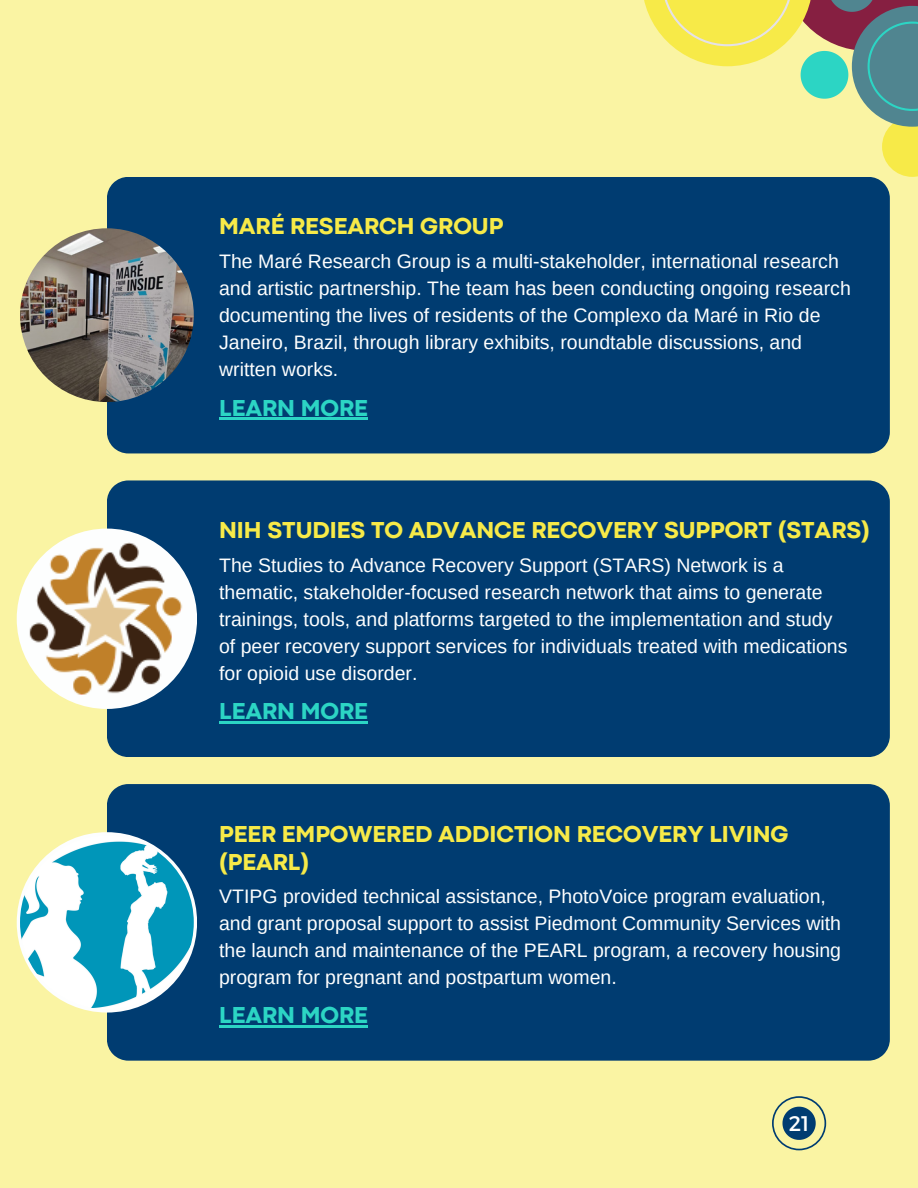
<style>
.page{position:relative;width:918px;height:1188px;background:#faf4a3}
.page>*{position:absolute;margin:0;border:0;box-sizing:border-box;transform-origin:0 0}
.t1{font:800 24px/28.2px "Codec Pro";color:#f7ea48}
.t2{font:800 24px "Codec Pro";color:#2cd5c4}
.t3{font:21.15px "Montserrat";color:#fdfefe}
.t4{font:19.5px/27px "Arimo";color:#fdfefe}
</style>
<div class="page">
<div style="left:107px;top:177px;width:783px;height:276px;background:#003c71"></div>
<img style="left:20px;top:228px;width:174px;height:174px;border-radius:50%">
<svg style="left:772px;top:1096px;width:54px;height:54px"></svg>
<div style="left:107px;top:480px;width:783px;height:277px;background:#003c71"></div>
<div style="left:17px;top:529px;width:180px;height:180px;background:#fdfefe;border-radius:50%"></div>
<img style="left:20px;top:532px;width:174px;height:174px;border-radius:50%">
<div style="left:107px;top:784px;width:783px;height:277px;background:#003c71"></div>
<svg style="left:17px;top:832px;width:180px;height:181px;background:#f2f6f6"></svg>
<img style="left:20px;top:835px;width:174px;height:174px;border-radius:50%">
<hr style="left:219px;top:418px;width:149px;height:2px;background:#2cd5c4">
<hr style="left:219px;top:721px;width:149px;height:3px;background:#2cd5c4">
<hr style="left:219px;top:1025px;width:149px;height:2px;background:#2cd5c4">
<svg style="left:644px;top:0;width:274px;height:176px"></svg>
<p class="t1" style="left:219px;top:214px;width:286px">MARÉ RESEARCH GROUP</p>
<h1 class="t4" style="left:219px;top:248px;width:633px">The Maré Research Group is a multi-stakeholder, international research and artistic partnership. The team has been conducting ongoing research documenting the lives of residents of the Complexo da Maré in Rio de Janeiro, Brazil, through library exhibits, roundtable discussions, and written works.</h1>
<p class="t2" style="left:219px;top:399px;width:150px">LEARN MORE</p>
<h1 class="t1" style="left:219px;top:518px;width:652px">NIH STUDIES TO ADVANCE RECOVERY SUPPORT (STARS)</h1>
<p class="t4" style="left:219px;top:551px;width:630px">The Studies to Advance Recovery Support (STARS) Network is a thematic, stakeholder-focused research network that aims to generate trainings, tools, and platforms targeted to the implementation and study of peer recovery support services for individuals treated with medications for opioid use disorder.</p>
<h1 class="t2" style="left:219px;top:703px;width:150px">LEARN MORE</h1>
<p class="t1" style="left:219px;top:821px;width:571px">PEER EMPOWERED ADDICTION RECOVERY LIVING (PEARL)</p>
<h1 class="t4" style="left:219px;top:882px;width:624px">VTIPG provided technical assistance, PhotoVoice program evaluation, and grant proposal support to assist Piedmont Community Services with the launch and maintenance of the PEARL program, a recovery housing program for pregnant and postpartum women.</h1>
<p class="t2" style="left:219px;top:1006px;width:150px">LEARN MORE</p>
<h1 class="t3" style="left:789px;top:1109px;width:22px">21</h1>
</div>
